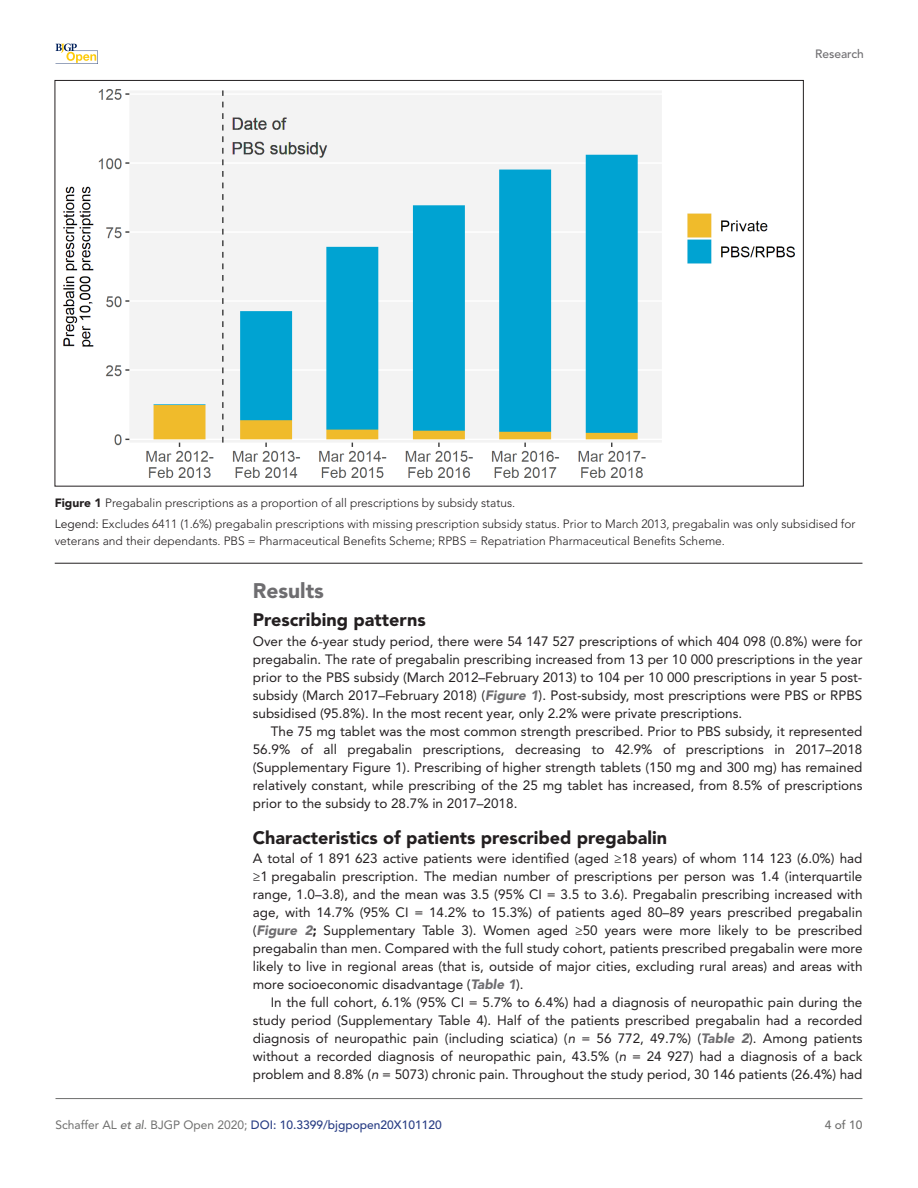
<style>
.page{position:relative;width:918px;height:1188px;background:#fff}
.page>*{position:absolute;margin:0;border:0;box-sizing:border-box;transform-origin:0 0}
.t1{font:900 21px "Avenir LT Std";color:#6e6d70}
.t2{font:900 18px "Avenir LT Std";color:#231f20}
.t3{font:13.5px/18px "Avenir LT Std";color:#231f20;text-align:justify}
.t4{font:300 12px/21px "Avenir LT Std";color:#231f20}
.t5{font:500 12px "Avenir LT Std";color:#283d84}
.t6{font:500 12px "Avenir LT Std";color:#6e6d70}
.t7{font:500 12px "Avenir LT Std";color:#6e6e6d}
.s1{font-weight:900}
.s2{font-weight:400}
.s3{font-weight:900;font-style:italic;color:#6e6d70}
.s4{font-style:italic}
.s5{font-weight:400;color:#6e6e6d}
.s6{font-style:italic;color:#6e6e6d}
</style>
<div class="page">
<hr style="left:56px;top:1098px;width:806px;height:1px;background:#6e6e6d">
<svg style="left:56px;top:44px;width:42px;height:20px"></svg>
<hr style="left:55px;top:563px;width:807px;height:1px;background:#231f20">
<img style="left:64px;top:89px;width:730px;height:388px">
<p class="t6" style="left:815px;top:47px;width:50px">Research</p>
<p class="t4" style="left:55px;top:493px;width:802px"><span class="s1">Figure 1</span> Pregabalin prescriptions as a proportion of all prescriptions by subsidy status.<br><span class="s2">Legend:</span> Excludes 6411 (1.6%) pregabalin prescriptions with missing prescription subsidy status. Prior to March 2013, pregabalin was only subsidised for</p>
<p class="t4" style="left:55px;top:530px;width:672px">veterans and their dependants. PBS = Pharmaceutical Benefits Scheme; RPBS = Repatriation Pharmaceutical Benefits Scheme.</p>
<h1 class="t1" style="left:253px;top:578px;width:73px">Results</h1>
<h2 class="t2" style="left:253px;top:609px;width:175px">Prescribing patterns</h2>
<p class="t3" style="left:253px;top:632px;width:611px">Over the 6-year study period, there were 54 147 527 prescriptions of which 404 098 (0.8%) were for pregabalin. The rate of pregabalin prescribing increased from 13 per 10 000 prescriptions in the year prior to the PBS subsidy (March 2012–February 2013) to 104 per 10 000 prescriptions in year 5 post&shy;subsidy (March 2017–February 2018) (<span class="s3">Figure 1</span>). Post-subsidy, most prescriptions were PBS or RPBS subsidised (95.8%). In the most recent year, only 2.2% were private prescriptions.</p>
<p class="t3" style="left:253px;top:722px;width:611px;text-indent:18px">The 75 mg tablet was the most common strength prescribed. Prior to PBS subsidy, it represented 56.9% of all pregabalin prescriptions, decreasing to 42.9% of prescriptions in 2017–2018 (Supplementary Figure 1). Prescribing of higher strength tablets (150 mg and 300 mg) has remained relatively constant, while prescribing of the 25 mg tablet has increased, from 8.5% of prescriptions prior to the subsidy to 28.7% in 2017–2018.</p>
<h2 class="t2" style="left:253px;top:827px;width:416px">Characteristics of patients prescribed pregabalin</h2>
<p class="t3" style="left:253px;top:850px;width:611px">A total of 1 891 623 active patients were identified (aged ≥18 years) of whom 114 123 (6.0%) had ≥1 pregabalin prescription. The median number of prescriptions per person was 1.4 (interquartile range, 1.0–3.8), and the mean was 3.5 (95% CI = 3.5 to 3.6). Pregabalin prescribing increased with age, with 14.7% (95% CI = 14.2% to 15.3%) of patients aged 80–89 years prescribed pregabalin (<span class="s3">Figure 2</span><span class="s1">;</span> Supplementary Table 3). Women aged ≥50 years were more likely to be prescribed pregabalin than men. Compared with the full study cohort, patients prescribed pregabalin were more likely to live in regional areas (that is, outside of major cities, excluding rural areas) and areas with more socioeconomic disadvantage (<span class="s3">Table 1</span>).</p>
<p class="t3" style="left:253px;top:994px;width:611px;text-indent:18px">In the full cohort, 6.1% (95% CI = 5.7% to 6.4%) had a diagnosis of neuropathic pain during the study period (Supplementary Table 4). Half of the patients prescribed pregabalin had a recorded diagnosis of neuropathic pain (including sciatica) (<span class="s4">n</span> = 56 772, 49.7%) (<span class="s3">Table 2</span>). Among patients without a recorded diagnosis of neuropathic pain, 43.5% (<span class="s4">n</span> = 24 927) had a diagnosis of a back problem and 8.8% (<span class="s4">n</span> = 5073) chronic pain. Throughout the study period, 30 146 patients (26.4%) had</p>
<p class="t5" style="left:56px;top:1118px;width:388px"><span class="s5">Schaffer AL</span> <span class="s6">et al</span><span class="s5">. BJGP Open 2020;</span> DOI: 10.3399/bjgpopen20X101120</p>
<p class="t7" style="left:825px;top:1118px;width:39px">4 of 10</p>
</div>
